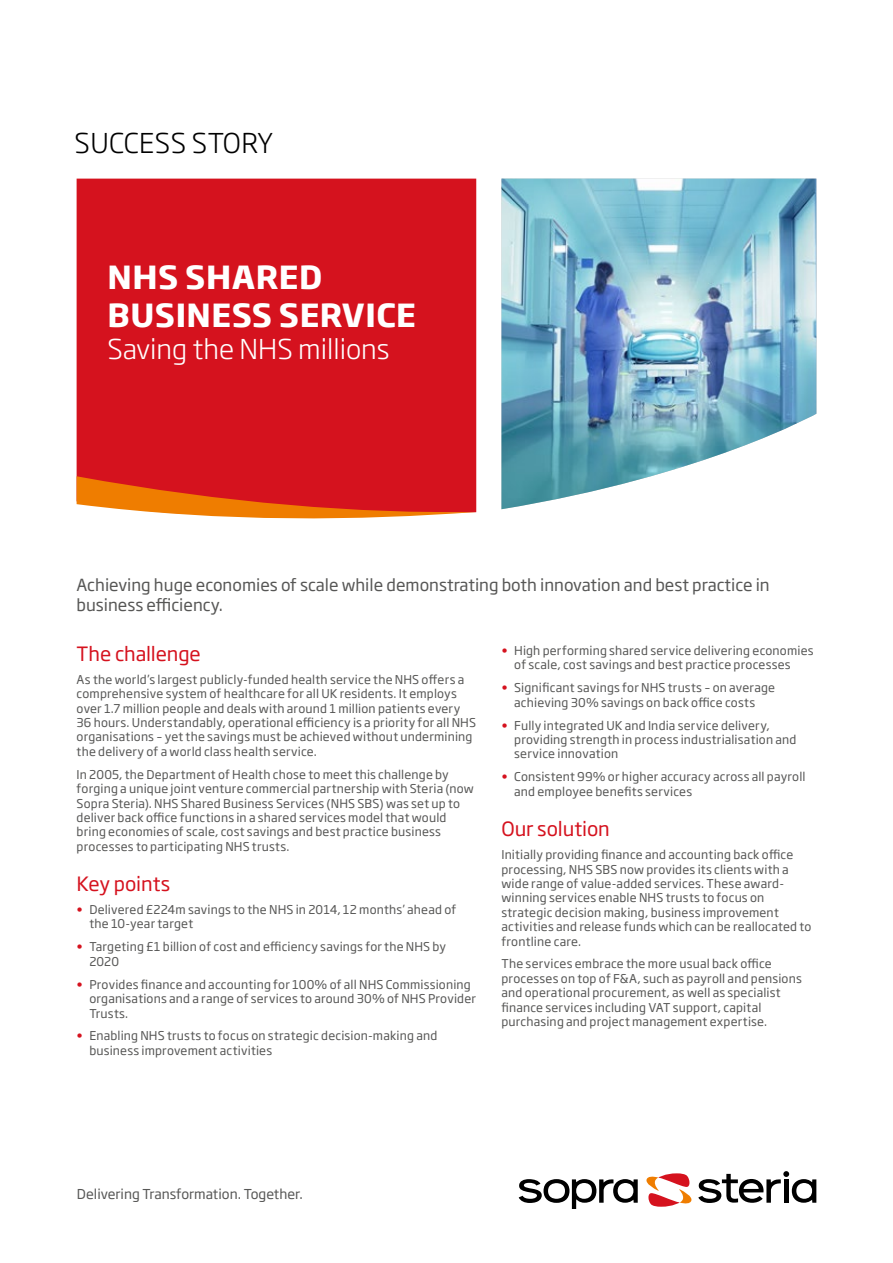
<style>
.page{position:relative;width:893px;height:1263px;background:#fff}
.page>*{position:absolute;margin:0;border:0;box-sizing:border-box;transform-origin:0 0}
.Document_Title{font:700 31.5px/37.8px "Soho Gothic Std";letter-spacing:.015em;color:#fff}
.Document_sub-heading{font:300 27px "Soho Gothic Std";color:#fff}
.SUCCESS_STORY{font:300 27px "Soho Gothic Std";letter-spacing:.015em;color:#000}
.Body_Heading_1{font:19.5px "Soho Gothic Std";letter-spacing:-.005em;color:#d5121e}
.Intro{font:16.5px/19.8px "Soho Gothic Std";color:#575756}
.t1{font:13.5px "Soho Gothic Std";color:#575756}
.Body{font:12px/14.4px "Soho Gothic Std";letter-spacing:.015em;color:#575756}
.s1{color:#d5121e}
</style>
<div class="page">
<div style="left:77px;top:179px;width:399px;height:297px;background:#d5121e"></div>
<svg style="left:77px;top:476px;width:399px;height:43px;background:#e14c2a"></svg>
<svg style="left:519px;top:1179px;width:119px;height:30px"></svg>
<svg style="left:646px;top:1171px;width:170px;height:36px"></svg>
<img style="left:501px;top:179px;width:315px;height:330px">
<p class="SUCCESS_STORY" style="left:75px;top:126px;width:200px">SUCCESS STORY</p>
<p class="Document_Title" style="left:108px;top:258px;width:310px">NHS SHARED<br>BUSINESS SERVICE</p>
<p class="Document_sub-heading" style="left:107px;top:332px;width:284px">Saving the NHS millions</p>
<p class="Intro" style="left:77px;top:575px;width:695px">Achieving huge economies of scale while demonstrating both innovation and best practice in business efficiency.</p>
<p class="Body_Heading_1" style="left:77px;top:641px;width:126px">The challenge</p>
<p class="Body" style="left:77px;top:672px;width:401px">As the world’s largest publicly-funded health service the NHS offers a comprehensive system of healthcare for all UK residents. It employs over 1.7 million people and deals with around 1 million patients every 36 hours. Understandably, operational efficiency is a priority for all NHS organisations – yet the savings must be achieved without undermining the delivery of a world class health service.</p>
<p class="Body" style="left:77px;top:767px;width:399px">In 2005, the Department of Health chose to meet this challenge by forging a unique joint venture commercial partnership with Steria (now Sopra Steria). NHS Shared Business Services (NHS SBS) was set up to deliver back office functions in a shared services model that would bring economies of scale, cost savings and best practice business processes to participating NHS trusts.</p>
<p class="Body_Heading_1" style="left:77px;top:872px;width:95px">Key points</p>
<p class="Body" style="left:89px;top:903px;width:368px;text-indent:-13px"><span class="s1">•</span> Delivered £224m savings to the NHS in 2014, 12 months’ ahead of the 10-year target</p>
<p class="Body" style="left:89px;top:940px;width:358px;text-indent:-13px"><span class="s1">•</span> Targeting £1 billion of cost and efficiency savings for the NHS by<br>2020</p>
<p class="Body" style="left:89px;top:977px;width:388px;text-indent:-13px"><span class="s1">•</span> Provides finance and accounting for 100% of all NHS Commissioning organisations and a range of services to around 30% of NHS Provider<br>Trusts.</p>
<p class="Body" style="left:89px;top:1029px;width:350px;text-indent:-13px"><span class="s1">•</span> Enabling NHS trusts to focus on strategic decision-making and business improvement activities</p>
<p class="Body" style="left:514px;top:644px;width:301px;text-indent:-13px"><span class="s1">•</span> High performing shared service delivering economies of scale, cost savings and best practice processes</p>
<p class="Body" style="left:514px;top:681px;width:262px;text-indent:-13px"><span class="s1">•</span> Significant savings for NHS trusts – on average achieving 30% savings on back office costs</p>
<p class="Body" style="left:514px;top:718px;width:284px;text-indent:-13px"><span class="s1">•</span> Fully integrated UK and India service delivery, providing strength in process industrialisation and service innovation</p>
<p class="Body" style="left:514px;top:770px;width:293px;text-indent:-13px"><span class="s1">•</span> Consistent 99% or higher accuracy across all payroll and employee benefits services</p>
<p class="Body_Heading_1" style="left:501px;top:817px;width:110px">Our solution</p>
<p class="Body" style="left:501px;top:848px;width:312px">Initially providing finance and accounting back office processing, NHS SBS now provides its clients with a wide range of value-added services. These award&shy;winning services enable NHS trusts to focus on strategic decision making, business improvement activities and release funds which can be reallocated to frontline care.</p>
<p class="Body" style="left:501px;top:957px;width:302px">The services embrace the more usual back office processes on top of F&amp;A, such as payroll and pensions and operational procurement, as well as specialist finance services including VAT support, capital purchasing and project management expertise.</p>
<p class="t1" style="left:77px;top:1186px;width:227px">Delivering Transformation. Together.</p>
</div>
